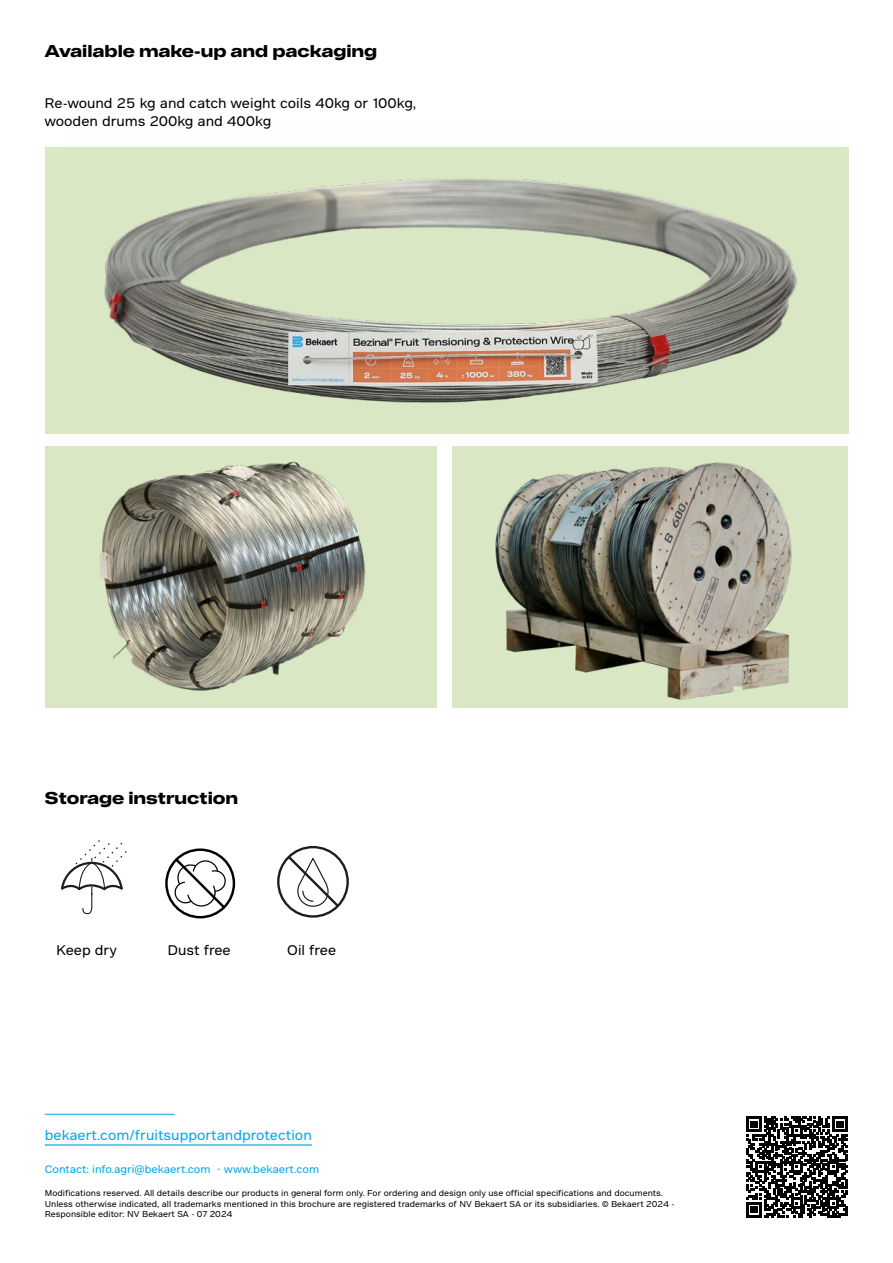
<style>
.page{position:relative;width:893px;height:1263px;background:#fff}
.page>*{position:absolute;margin:0;border:0;box-sizing:border-box;transform-origin:0 0}
.t1{font:700 16.5px "Bekaert Headline";color:#000}
.t2{font:13.5px/18px "Bekaert Text";color:#000}
.t3{font:13.5px "Bekaert Text";color:#00a7e7}
.t4{font:10.5px "Bekaert Text";color:#00a7e7}
.t5{font:8.25px/10.5px "Bekaert Text";color:#000}
</style>
<div class="page">
<svg style="left:746px;top:1116px;width:102px;height:102px"></svg>
<hr style="left:45px;top:1114px;width:129px;height:1px;background:#00a7e7">
<hr style="left:45px;top:1144px;width:267px;height:1px;background:#00a7e7">
<svg style="left:61px;top:840px;width:66px;height:75px"></svg>
<div style="left:165px;top:848px;width:70px;height:70px;border:2px solid #000;border-radius:50%"></div>
<svg style="left:173px;top:856px;width:55px;height:55px"></svg>
<div style="left:277px;top:846px;width:72px;height:72px;border:2px solid #1d1d1b;border-radius:50%"></div>
<svg style="left:286px;top:854px;width:55px;height:55px"></svg>
<img style="left:45px;top:446px;width:391px;height:262px">
<img style="left:452px;top:446px;width:391px;height:262px">
<div style="left:45px;top:147px;width:803px;height:287px;background:#dae8c6"></div>
<img style="left:104px;top:178px;width:693px;height:225px">
<h1 class="t1" style="left:45px;top:40px;width:334px">Available make-up and packaging</h1>
<h2 class="t2" style="left:45px;top:94px;width:373px">Re-wound 25 kg and catch weight coils 40kg or 100kg, wooden drums 200kg and 400kg</h2>
<h1 class="t1" style="left:45px;top:787px;width:195px">Storage instruction</h1>
<h2 class="t2" style="left:56px;top:941px;width:62px">Keep dry</h2>
<h2 class="t2" style="left:167px;top:941px;width:65px">Dust free</h2>
<h2 class="t2" style="left:287px;top:941px;width:51px">Oil free</h2>
<h2 class="t3" style="left:45px;top:1127px;width:269px">bekaert.com/fruitsupportandprotection</h2>
<p class="t4" style="left:45px;top:1162px;width:276px">Contact: info.agri@bekaert.com - www.bekaert.com</p>
<p class="t5" style="left:45px;top:1188px;width:631px">Modifications reserved. All details describe our products in general form only. For ordering and design only use official specifications and documents.<br>Unless otherwise indicated, all trademarks mentioned in this brochure are registered trademarks of NV Bekaert SA or its subsidiaries. © Bekaert 2024 -<br>Responsible editor: NV Bekaert SA - 07 2024</p>
</div>
